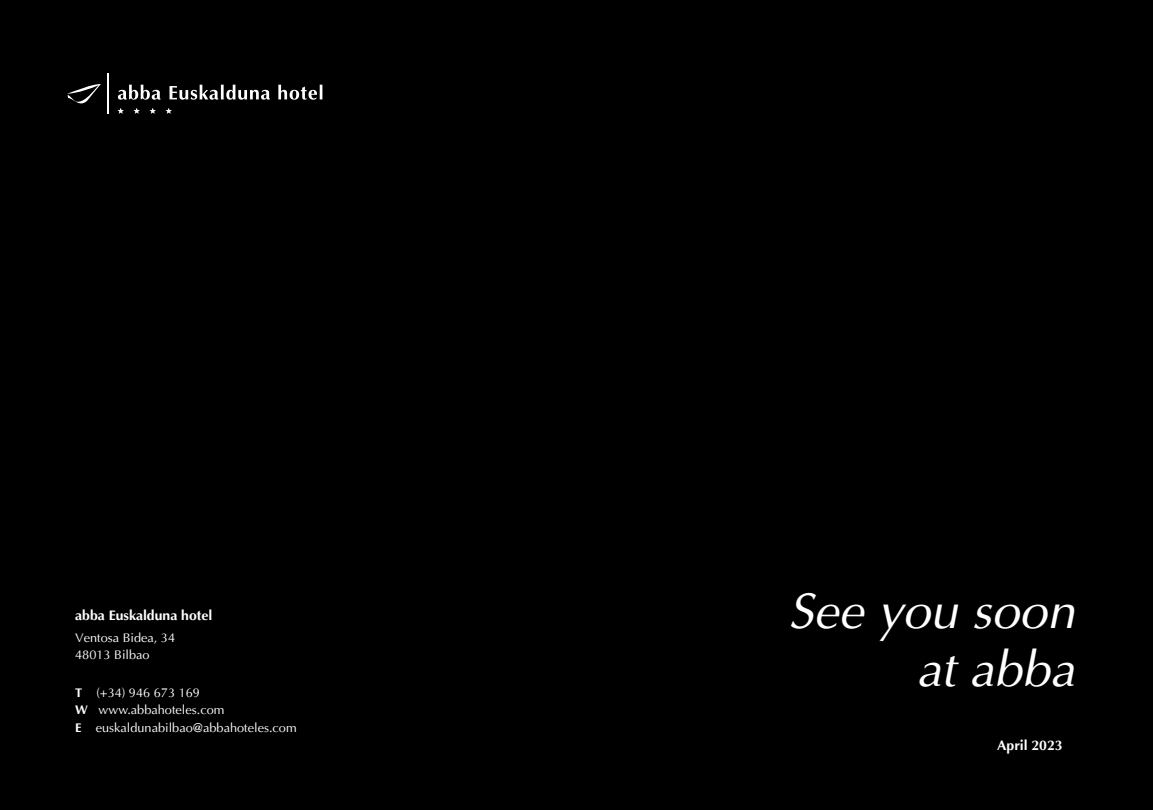
<style>
.page{position:relative;width:1153px;height:810px;background:#000}
.page>*{position:absolute;margin:0;border:0;box-sizing:border-box;transform-origin:0 0}
.t1{font:italic 49.95px "Ottawa";color:#fff}
.t2{font:700 14.02px "Ottawa";color:#fff}
.t3{font:12.75px/17.9px "Ottawa Plain";color:#fff}
.s1{font-family:"Ottawa";font-weight:700}
</style>
<div class="page">
<hr style="left:108px;top:74px;width:1px;height:40px;background:#fff">
<svg style="left:67px;top:84px;width:34px;height:20px"></svg>
<svg style="left:118px;top:85px;width:43px;height:15px"></svg>
<svg style="left:169px;top:85px;width:101px;height:15px"></svg>
<svg style="left:278px;top:85px;width:44px;height:15px"></svg>
<svg style="left:165px;top:108px;width:7px;height:6px"></svg>
<svg style="left:149px;top:108px;width:7px;height:6px"></svg>
<svg style="left:133px;top:108px;width:7px;height:6px"></svg>
<svg style="left:117px;top:108px;width:7px;height:6px"></svg>
<p class="t2" style="left:75px;top:607px;width:139px">abba Euskalduna hotel</p>
<p class="t3" style="left:75px;top:629px;width:101px;line-height:17.2px">Ventosa Bidea, 34<br>48013 Bilbao</p>
<p class="t3" style="left:75px;top:683px;width:126px"><span class="s1">T</span> (+34) 946 673 169</p>
<p class="t3" style="left:75px;top:701px;width:223px"><span class="s1">W</span> www.abbahoteles.com<br><span class="s1">E</span> euskaldunabilbao@abbahoteles.com</p>
<h1 class="t1" style="left:788px;top:582px;width:288px">See you soon</h1>
<h1 class="t1" style="left:916px;top:640px;width:160px">at abba</h1>
<p class="t2" style="left:997px;top:737px;width:67px">April 2023</p>
</div>
